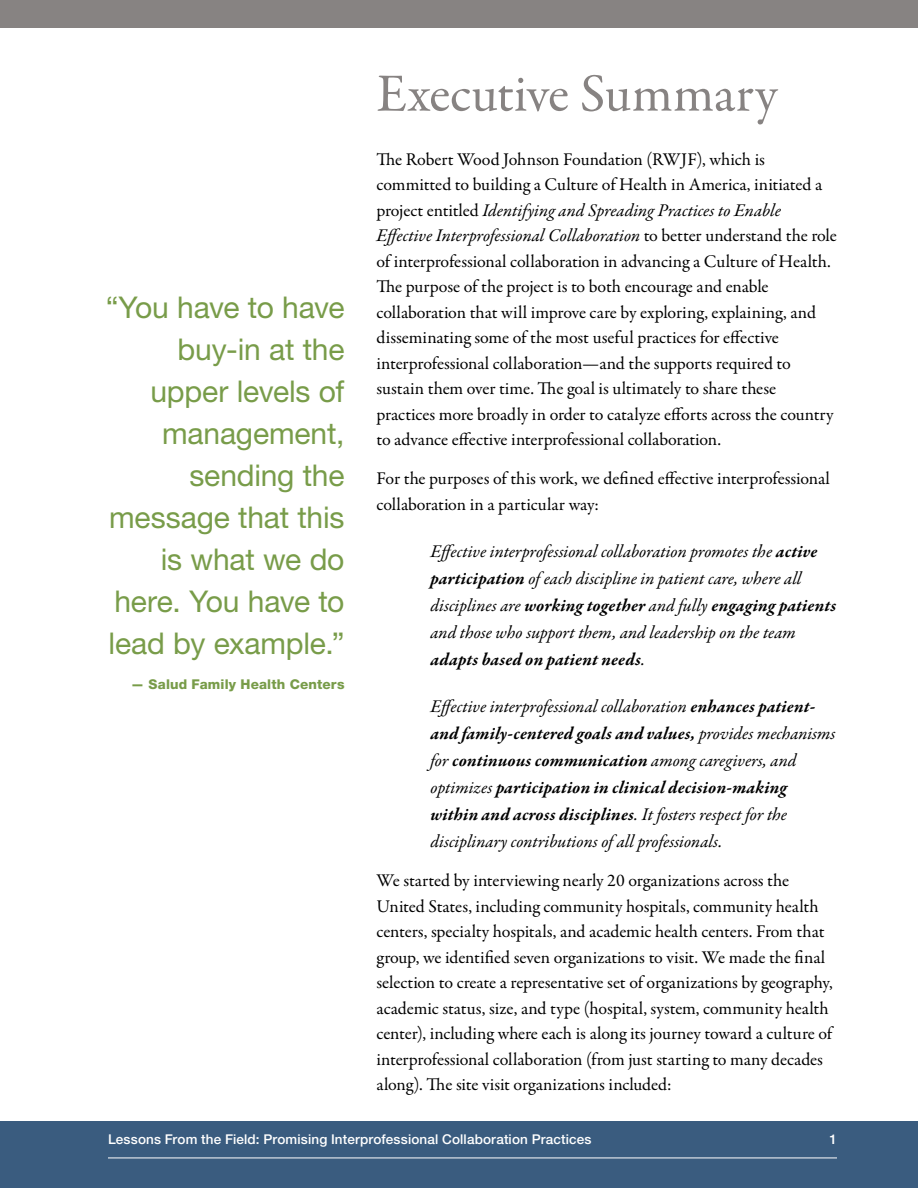
<style>
.page{position:relative;width:918px;height:1188px;background:#fff}
.page>*{position:absolute;margin:0;border:0;box-sizing:border-box;transform-origin:0 0}
.t1{font:54px "Garamond Premr Pro";letter-spacing:-.005em;color:#878382}
.Call_Out{font:30px/42px "Helvetica Neue LT Std";letter-spacing:-.005em;color:#789c49;text-align:right}
.t2{font:18px/25.5px "Garamond Premr Pro";letter-spacing:-.005em;color:#000}
.Indented_Paragraphs{font:italic 18px/27px "Garamond Premr Pro";letter-spacing:-.005em;color:#000}
.t3{font:500 13.5px "Helvetica Neue LT Std";letter-spacing:.01em;color:#fff}
.Attribution{font:800 13.5px "Helvetica Neue LT Std";letter-spacing:.015em;color:#789c49}
.s1{font-style:italic}
.s2{font-weight:700}
</style>
<div class="page">
<div style="left:0;top:1121px;width:918px;height:67px;background:#3a5c7f"></div>
<hr style="left:108px;top:1158px;width:729px;height:1px;background:#fff">
<div style="left:0;top:0;width:918px;height:28px;background:#878382"></div>
<p class="Call_Out" style="left:106px;top:286px;width:240px">“You have to have buy-in at the upper levels of management, sending the message that this is what we do here. You have to lead by example.”</p>
<p class="Attribution" style="left:131px;top:676px;width:215px">— Salud Family Health Centers</p>
<h2 class="t1" style="left:376px;top:61px;width:403px">Executive Summary</h2>
<p class="t2" style="left:376px;top:147px;width:462px">The Robert Wood Johnson Foundation (RWJF), which is committed to building a Culture of Health in America, initiated a project entitled <span class="s1">Identifying and Spreading Practices to Enable Effective Interprofessional Collaboration</span> to better understand the role of interprofessional collaboration in advancing a Culture of Health.<br>The purpose of the project is to both encourage and enable collaboration that will improve care by exploring, explaining, and disseminating some of the most useful practices for effective interprofessional collaboration—and the supports required to sustain them over time. The goal is ultimately to share these practices more broadly in order to catalyze efforts across the country to advance effective interprofessional collaboration.</p>
<p class="t2" style="left:376px;top:466px;width:455px">For the purposes of this work, we defined effective interprofessional collaboration in a particular way:</p>
<p class="Indented_Paragraphs" style="left:430px;top:539px;width:407px">Effective interprofessional collaboration promotes the <span class="s2">active participation</span> of each discipline in patient care, where all disciplines are <span class="s2">working together</span> and fully <span class="s2">engaging patients </span>and those who support them, and leadership on the team <span class="s2">adapts based on patient needs</span>.</p>
<p class="Indented_Paragraphs" style="left:430px;top:694px;width:407px">Effective interprofessional collaboration <span class="s2">enhances patient&shy;and family-centered goals and values,</span> provides mechanisms for <span class="s2">continuous communication</span> among caregivers, and optimizes <span class="s2">participation in clinical decision-making within and across disciplines</span>. It fosters respect for the disciplinary contributions of all professionals.</p>
<p class="t2" style="left:376px;top:868px;width:458px">We started by interviewing nearly 20 organizations across the United States, including community hospitals, community health centers, specialty hospitals, and academic health centers. From that group, we identified seven organizations to visit. We made the final selection to create a representative set of organizations by geography, academic status, size, and type (hospital, system, community health center), including where each is along its journey toward a culture of interprofessional collaboration (from just starting to many decades along). The site visit organizations included:</p>
<p class="t3" style="left:108px;top:1131px;width:485px">Lessons From the Field: Promising Interprofessional Collaboration Practices</p>
<p class="t3" style="left:829px;top:1131px;width:9px">1</p>
</div>
